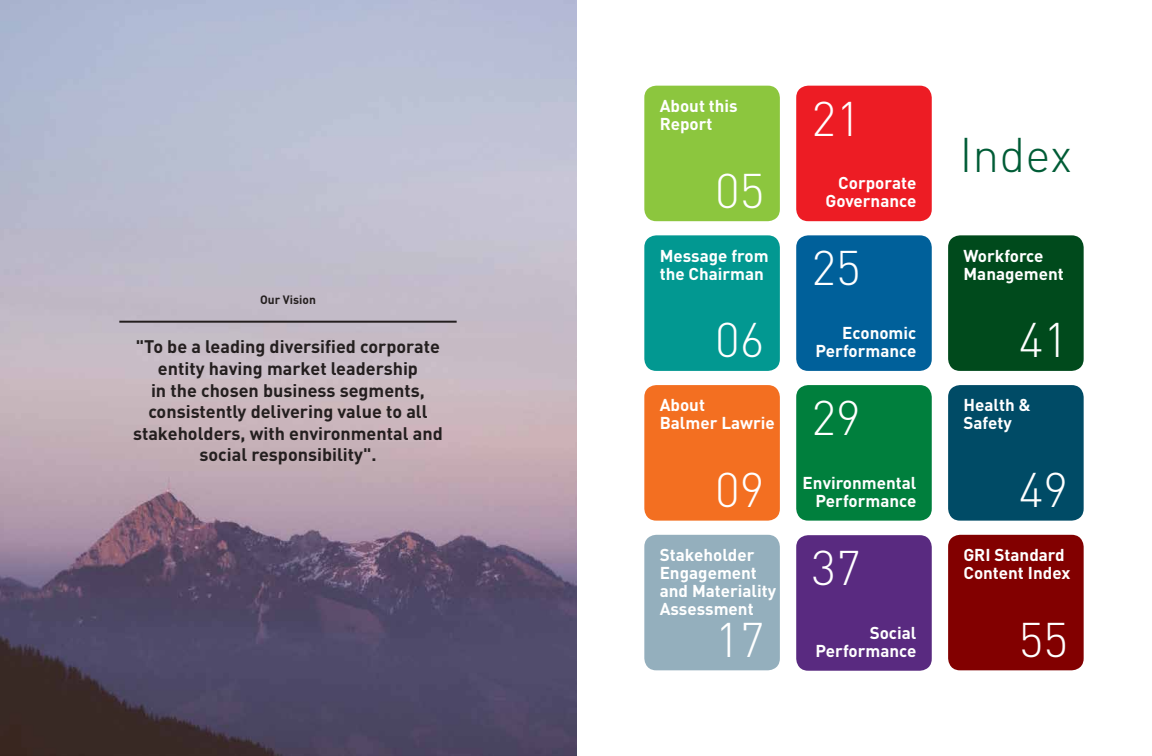
<style>
.page{position:relative;width:1152px;height:756px;background:#fff}
.page>*{position:absolute;margin:0;border:0;box-sizing:border-box;transform-origin:0 0}
.t1{font:300 48px "DIN Pro";color:#fff}
.t2{font:300 48px "DIN Pro";color:#005c36}
.t3{font:700 18px/21.6px "DIN Pro";color:#241f1f;text-align:center}
.t4{font:700 17px/18px "DIN Pro";color:#fff}
.t5{font:700 12px "DIN Pro";color:#241f1f}
</style>
<div class="page">
<img style="left:0;top:0;width:576px;height:756px">
<div style="left:644px;top:86px;width:136px;height:135px;background:#8cc63e;border-radius:12px"></div>
<div style="left:948px;top:385px;width:136px;height:136px;background:#004b66;border-radius:12px"></div>
<div style="left:796px;top:235px;width:136px;height:136px;background:#00609a;border-radius:12px"></div>
<div style="left:644px;top:385px;width:136px;height:136px;background:#f36f21;border-radius:12px"></div>
<div style="left:948px;top:235px;width:136px;height:136px;background:#004a1c;border-radius:12px"></div>
<div style="left:796px;top:86px;width:136px;height:135px;background:#ed1c24;border-radius:12px"></div>
<div style="left:644px;top:235px;width:136px;height:136px;background:#029891;border-radius:12px"></div>
<div style="left:948px;top:535px;width:136px;height:135px;background:#820000;border-radius:12px"></div>
<div style="left:796px;top:385px;width:136px;height:136px;background:#007f3d;border-radius:12px"></div>
<div style="left:796px;top:535px;width:136px;height:136px;background:#592a80;border-radius:12px"></div>
<div style="left:644px;top:535px;width:136px;height:135px;background:#94afbd;border-radius:12px"></div>
<hr style="left:119px;top:321px;width:338px;height:2px;background:#241f1f">
<p class="t5" style="left:260px;top:291px;width:57px">Our Vision</p>
<p class="t3" style="left:133px;top:335px;width:311px">"To be a leading diversified corporate entity having market leadership<br>in the chosen business segments, consistently delivering value to all stakeholders, with environmental and social responsibility".</p>
<p class="t4" style="left:660px;top:96px;width:80px">About this<br>Report</p>
<h1 class="t1" style="left:715px;top:158px;width:51px">05</h1>
<h1 class="t1" style="left:812px;top:86px;width:51px">21</h1>
<p class="t4" style="left:838px;top:174px;width:80px">Corporate</p>
<p class="t4" style="left:826px;top:192px;width:92px">Governance</p>
<h1 class="t2" style="left:959px;top:122px;width:114px">Index</h1>
<p class="t4" style="left:660px;top:246px;width:110px">Message from the Chairman</p>
<p class="t4" style="left:963px;top:246px;width:102px">Workforce<br>Management</p>
<h1 class="t1" style="left:812px;top:235px;width:51px">25</h1>
<h1 class="t1" style="left:715px;top:308px;width:51px">06</h1>
<h1 class="t1" style="left:1019px;top:308px;width:51px">41</h1>
<p class="t4" style="left:815px;top:323px;width:102px;text-align:right">Economic<br>Performance</p>
<p class="t4" style="left:660px;top:396px;width:117px">About<br>Balmer Lawrie</p>
<p class="t4" style="left:963px;top:396px;width:69px">Health &amp;<br>Safety</p>
<h1 class="t1" style="left:812px;top:385px;width:51px">29</h1>
<h1 class="t1" style="left:715px;top:457px;width:51px">09</h1>
<h1 class="t1" style="left:1019px;top:457px;width:51px">49</h1>
<p class="t4" style="left:803px;top:473px;width:115px;text-align:right">Environmental<br>Performance</p>
<p class="t4" style="left:660px;top:545px;width:118px">Stakeholder<br>Engagement and Materiality<br>Assessment</p>
<p class="t4" style="left:963px;top:545px;width:109px">GRI Standard<br>Content Index</p>
<h1 class="t1" style="left:812px;top:535px;width:51px">37</h1>
<h1 class="t1" style="left:715px;top:607px;width:51px">17</h1>
<h1 class="t1" style="left:1019px;top:607px;width:51px">55</h1>
<p class="t4" style="left:815px;top:623px;width:102px;text-align:right">Social<br>Performance</p>
</div>
